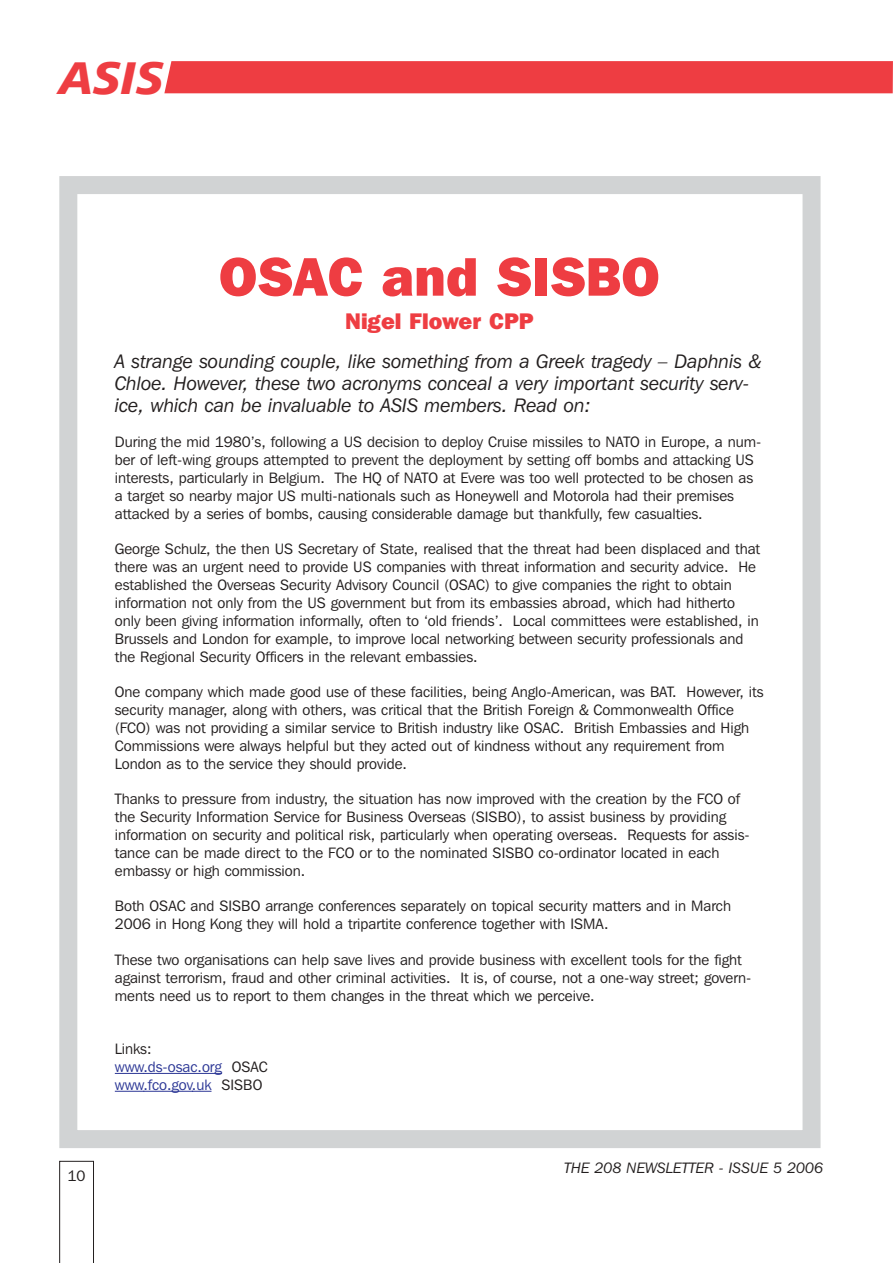
<style>
.page{position:relative;width:893px;height:1263px;background:#fff}
.page>*{position:absolute;margin:0;border:0;box-sizing:border-box;transform-origin:0 0}
.t1{font:800 54px "Franklin Gothic IT Cby BT";color:#ee3d42}
.t2{font:45.6px "Humanist 777 BT Black Italic B";color:#ee3d42}
.t3{font:800 22.5px "Franklin Gothic IT Cby BT";color:#ee3d42}
.t4{font:italic 19.5px/21.8px "Franklin Gothic IT Cby BT";color:#231f1f}
.t5{font:15px/17.9px "Franklin Gothic IT Cby BT";color:#231f1f}
.t6{font:15px/17.9px "Franklin Gothic IT Cby BT";color:#2b3695}
.t7{font:italic 15px "Franklin Gothic IT Cby BT";color:#231f1f}
.s1{color:#231f1f}
</style>
<div class="page">
<svg style="left:59px;top:1161px;width:35px;height:102px"></svg>
<div style="left:164px;top:61px;width:729px;height:32px;background:#ee3d42"></div>
<svg style="left:115px;top:1073px;width:28px;height:1px"></svg>
<hr style="left:143px;top:1073px;width:79px;height:1px;background:#2b3695">
<svg style="left:115px;top:1091px;width:28px;height:1px"></svg>
<hr style="left:143px;top:1091px;width:50px;height:1px;background:#2b3695">
<svg style="left:192px;top:1091px;width:19px;height:1px"></svg>
<div style="left:59px;top:176px;width:761px;height:972px;border:18px solid #d1d3d4"></div>
<h2 class="t2" style="left:59px;top:60px;width:106px">ASIS</h2>
<h1 class="t1" style="left:219px;top:257px;width:443px">OSAC and SISBO</h1>
<h3 class="t3" style="left:345px;top:312px;width:190px">Nigel Flower CPP</h3>
<h3 class="t4" style="left:115px;top:352px;width:648px">A strange sounding couple, like something from a Greek tragedy – Daphnis &amp;<br>Chloe. However, these two acronyms conceal a very important security serv&shy;ice, which can be invaluable to ASIS members. Read on:</h3>
<p class="t5" style="left:115px;top:434px;width:648px">During the mid 1980’s, following a US decision to deploy Cruise missiles to NATO in Europe, a num&shy;ber of left-wing groups attempted to prevent the deployment by setting off bombs and attacking US interests, particularly in Belgium. The HQ of NATO at Evere was too well protected to be chosen as a target so nearby major US multi-nationals such as Honeywell and Motorola had their premises attacked by a series of bombs, causing considerable damage but thankfully, few casualties.</p>
<p class="t5" style="left:115px;top:541px;width:647px">George Schulz, the then US Secretary of State, realised that the threat had been displaced and that there was an urgent need to provide US companies with threat information and security advice. He established the Overseas Security Advisory Council (OSAC) to give companies the right to obtain information not only from the US government but from its embassies abroad, which had hitherto only been giving information informally, often to ‘old friends’. Local committees were established, in Brussels and London for example, to improve local networking between security professionals and the Regional Security Officers in the relevant embassies.</p>
<p class="t5" style="left:115px;top:684px;width:650px">One company which made good use of these facilities, being Anglo-American, was BAT. However, its security manager, along with others, was critical that the British Foreign &amp; Commonwealth Office (FCO) was not providing a similar service to British industry like OSAC. British Embassies and High Commissions were always helpful but they acted out of kindness without any requirement from London as to the service they should provide.</p>
<p class="t5" style="left:115px;top:791px;width:636px">Thanks to pressure from industry, the situation has now improved with the creation by the FCO of the Security Information Service for Business Overseas (SISBO), to assist business by providing information on security and political risk, particularly when operating overseas. Requests for assis&shy;tance can be made direct to the FCO or to the nominated SISBO co-ordinator located in each embassy or high commission.</p>
<p class="t5" style="left:115px;top:898px;width:618px">Both OSAC and SISBO arrange conferences separately on topical security matters and in March<br>2006 in Hong Kong they will hold a tripartite conference together with ISMA.</p>
<p class="t5" style="left:115px;top:952px;width:638px">These two organisations can help save lives and provide business with excellent tools for the fight against terrorism, fraud and other criminal activities. It is, of course, not a one-way street; govern&shy;ments need us to report to them changes in the threat which we perceive.</p>
<p class="t6" style="left:115px;top:1041px;width:154px"><span class="s1">Links:<br></span>www.ds-osac.org <span class="s1">OSAC </span>www.fco.gov.uk <span class="s1">SISBO</span></p>
<p class="t5" style="left:68px;top:1168px;width:19px">10</p>
<p class="t7" style="left:564px;top:1162px;width:261px">THE 208 NEWSLETTER - ISSUE 5 2006</p>
</div>
